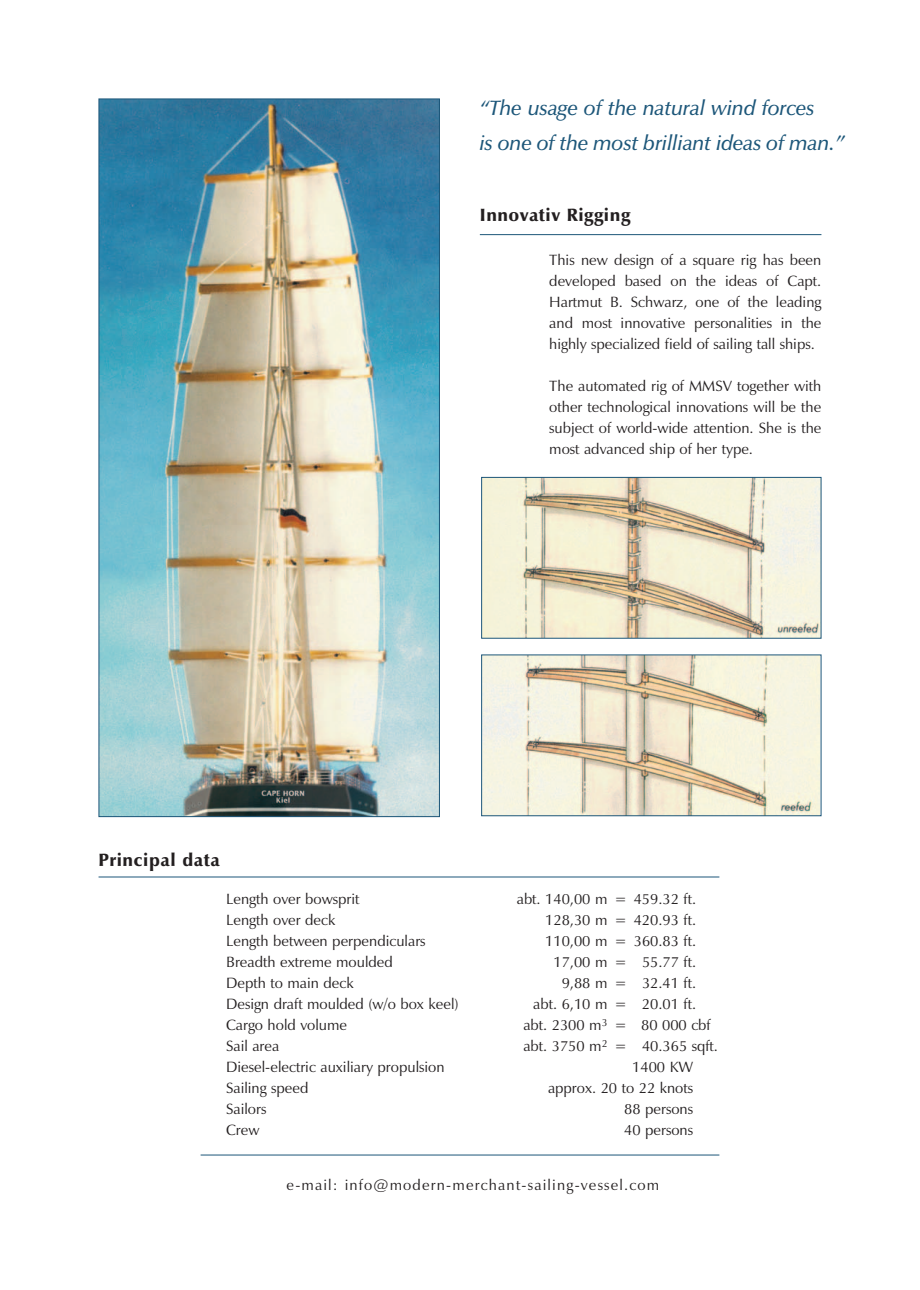
<style>
.page{position:relative;width:920px;height:1290px;background:#fff}
.page>*{position:absolute;margin:0;border:0;box-sizing:border-box;transform-origin:0 0}
.t1{font:italic 600 21px/35.2px "Zapf Humanist 601 BT";color:#1c5679}
.t2{font:900 18px "Zapf Humanist 601 BT";letter-spacing:.035em;color:#231f20}
.t3{font:15px/21px "Zapf Humanist 601 BT";color:#231f20;text-align:justify}
.t4{font:15px "Zapf Humanist 601 BT";letter-spacing:.075em;color:#231f20}
</style>
<div class="page">
<img style="left:101px;top:101px;width:337px;height:714px">
<img style="left:483px;top:479px;width:336px;height:158px">
<div style="left:481px;top:477px;width:340px;height:162px;border:1px solid #1c5679"></div>
<img style="left:483px;top:656px;width:336px;height:158px">
<div style="left:481px;top:654px;width:340px;height:162px;border:1px solid #1c5679"></div>
<hr style="left:480px;top:234px;width:341px;height:1px;background:#1c5679">
<hr style="left:99px;top:877px;width:620px;height:1px;background:#1c5679">
<hr style="left:201px;top:1155px;width:518px;height:1px;background:#1c5679">
<h1 class="t1" style="left:480px;top:92px;width:366px">“The usage of the natural wind forces<br>is one of the most brilliant ideas of man.”</h1>
<p class="t2" style="left:480px;top:207px;width:152px">Innovativ Rigging</p>
<p class="t2" style="left:99px;top:853px;width:123px">Principal data</p>
<p class="t3" style="left:549px;top:251px;width:274px">This new design of a square rig has been developed based on the ideas of Capt.<br>Hartmut B. Schwarz, one of the leading and most innovative personalities in the highly specialized field of sailing tall ships.</p>
<p class="t3" style="left:549px;top:377px;width:274px">The automated rig of MMSV together with other technological innovations will be the subject of world-wide attention. She is the most advanced ship of her type.</p>
<p class="t3" style="left:226px;top:889px;width:135px">Length over bowsprit</p>
<p class="t3" style="left:517px;top:889px;width:181px">abt. 140,00 m = 459.32 ft.</p>
<p class="t3" style="left:226px;top:910px;width:111px">Length over deck</p>
<p class="t3" style="left:545px;top:910px;width:152px">128,30 m = 420.93 ft.</p>
<p class="t3" style="left:226px;top:931px;width:201px">Length between perpendiculars</p>
<p class="t3" style="left:545px;top:931px;width:152px">110,00 m = 360.83 ft.</p>
<p class="t3" style="left:226px;top:952px;width:168px">Breadth extreme moulded</p>
<p class="t3" style="left:553px;top:952px;width:144px">17,00 m = 55.77 ft.</p>
<p class="t3" style="left:226px;top:973px;width:129px">Depth to main deck</p>
<p class="t3" style="left:562px;top:973px;width:136px">9,88 m = 32.41 ft.</p>
<p class="t3" style="left:226px;top:994px;width:234px">Design draft moulded (w/o box keel)</p>
<p class="t3" style="left:533px;top:994px;width:164px">abt. 6,10 m = 20.01 ft.</p>
<p class="t3" style="left:226px;top:1015px;width:123px">Cargo hold volume</p>
<p class="t3" style="left:523px;top:1015px;width:189px">abt. 2300 m<sup>3</sup> = 80 000 cbf</p>
<p class="t3" style="left:226px;top:1036px;width:55px">Sail area</p>
<p class="t3" style="left:523px;top:1036px;width:196px">abt. 3750 m<sup>2</sup> = 40.365 sqft.</p>
<p class="t3" style="left:226px;top:1057px;width:220px">Diesel-electric auxiliary propulsion</p>
<p class="t3" style="left:632px;top:1057px;width:62px">1400 KW</p>
<p class="t3" style="left:226px;top:1078px;width:84px">Sailing speed</p>
<p class="t3" style="left:548px;top:1078px;width:147px">approx. 20 to 22 knots</p>
<p class="t3" style="left:226px;top:1099px;width:42px">Sailors</p>
<p class="t3" style="left:624px;top:1099px;width:70px">88 persons</p>
<p class="t3" style="left:226px;top:1120px;width:35px">Crew</p>
<p class="t3" style="left:624px;top:1120px;width:70px">40 persons</p>
<p class="t4" style="left:286px;top:1179px;width:374px">e-mail: info@modern-merchant-sailing-vessel.com</p>
</div>
